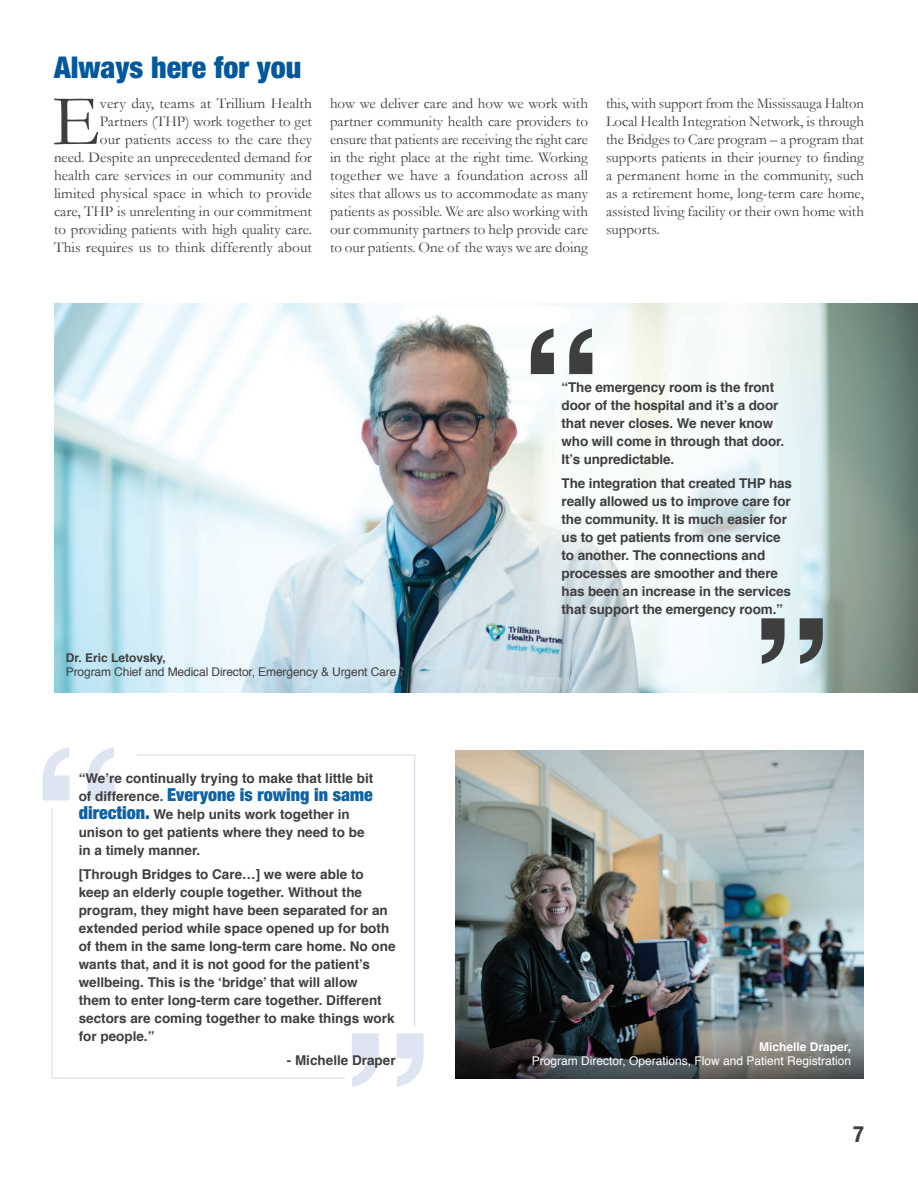
<style>
.page{position:relative;width:918px;height:1188px;background:#fff}
.page>*{position:absolute;margin:0;border:0;box-sizing:border-box;transform-origin:0 0}
.t1{font:72.75px "Garamond";color:#3e3e3f}
.t2{font:900 condensed 30px "Helvetica Neue";color:#01589c}
.t3{font:700 condensed 22.5px "Helvetica Neue";color:#3e3e3f}
.t4{font:900 condensed 18px "Helvetica Neue";color:#0c62a3}
.t5{font:15px/18px "Garamond";color:#3e3e3f;text-align:justify}
.t6{font:700 13.5px/18px "Helvetica";color:#3e3e3f}
.t7{font:12px/14.4px "Helvetica";letter-spacing:-.01em;color:#3e3e3f}
.t8{font:12px "Helvetica";color:#fff}
.t9{font:700 12px "Helvetica";color:#fff}
.s1{font-weight:700}
.s2{font-family:"Helvetica";font-weight:700;font-stretch:normal;font-size:13.5px;color:#3e3e3f}
.s3{font-family:"Helvetica Neue";font-weight:900;font-stretch:condensed;font-size:18px;color:#0c62a3}
</style>
<div class="page">
<div style="left:51px;top:754px;width:364px;height:325px;border:2px solid #dee4f1"></div>
<div style="left:75px;top:750px;width:61px;height:40px;background:#fff"></div>
<img style="left:455px;top:750px;width:409px;height:329px">
<svg style="left:42px;top:747px;width:73px;height:65px"></svg>
<svg style="left:339px;top:1022px;width:85px;height:65px"></svg>
<img style="left:54px;top:303px;width:864px;height:389px">
<svg style="left:531px;top:328px;width:61px;height:46px"></svg>
<svg style="left:761px;top:618px;width:62px;height:46px"></svg>
<p class="t2" style="left:54px;top:49px;width:249px">Always here for you</p>
<p class="t5" style="left:54px;top:94px;width:260px;text-align:right">very day, teams at Trillium Health Partners (THP) work together to get<br>our patients access to the care they<br>need. Despite an unprecedented demand for health care services in our community and limited physical space in which to provide care, THP is unrelenting in our commitment to providing patients with high quality care.<br>This requires us to think differently about</p>
<p class="t1" style="left:52px;top:77px;width:49px">E</p>
<p class="t5" style="left:330px;top:94px;width:260px">how we deliver care and how we work with partner community health care providers to ensure that patients are receiving the right care in the right place at the right time. Working together we have a foundation across all sites that allows us to accommodate as many patients as possible. We are also working with our community partners to help provide care to our patients. One of the ways we are doing</p>
<p class="t5" style="left:606px;top:94px;width:260px">this, with support from the Mississauga Halton Local Health Integration Network, is through the Bridges to Care program – a program that supports patients in their journey to finding a permanent home in the community, such as a retirement home, long-term care home, assisted living facility or their own home with supports.</p>
<p class="t6" style="left:562px;top:378px;width:224px">“The emergency room is the front door of the hospital and it’s a door that never closes. We never know who will come in through that door.<br>It’s unpredictable.</p>
<p class="t6" style="left:562px;top:474px;width:232px">The integration that created THP has really allowed us to improve care for the community. It is much easier for us to get patients from one service to another. The connections and processes are smoother and there has been an increase in the services that support the emergency room.”</p>
<p class="t7" style="left:66px;top:651px;width:332px"><span class="s1">Dr. Eric Letovsky,<br></span>Program Chief and Medical Director, Emergency &amp; Urgent Care</p>
<p class="t6" style="left:79px;top:770px;width:296px">“We’re continually trying to make that little bit</p>
<p class="t4" style="left:79px;top:784px;width:296px"><span class="s2">of difference.</span> Everyone is rowing in same</p>
<p class="t6" style="left:79px;top:806px;width:287px"><span class="s3">direction.</span> We help units work together in unison to get patients where they need to be in a timely manner.</p>
<p class="t6" style="left:79px;top:866px;width:318px">[Through Bridges to Care…] we were able to keep an elderly couple together. Without the program, they might have been separated for an extended period while space opened up for both of them in the same long-term care home. No one wants that, and it is not good for the patient’s wellbeing. This is the ‘bridge’ that will allow<br>them to enter long-term care together. Different sectors are coming together to make things work for people.”</p>
<p class="t6" style="left:287px;top:1052px;width:110px">- Michelle Draper</p>
<p class="t9" style="left:759px;top:1037px;width:94px">Michelle Draper,</p>
<p class="t8" style="left:532px;top:1051px;width:321px">Program Director, Operations, Flow and Patient Registration</p>
<h3 class="t3" style="left:853px;top:1120px;width:12px">7</h3>
</div>
